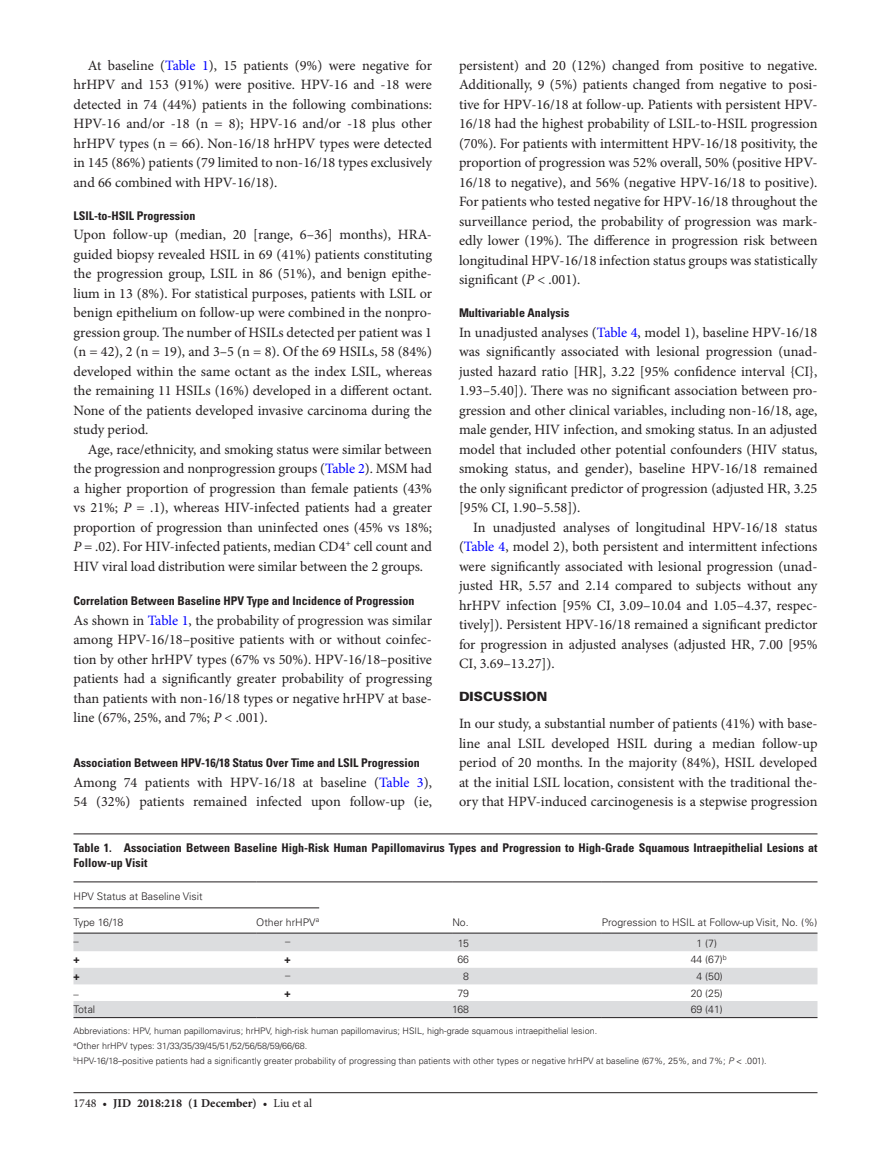
<style>
.page{position:relative;width:891px;height:1174px;background:#fff}
.page>*{position:absolute;margin:0;border:0;box-sizing:border-box;transform-origin:0 0}
.t1{font:14.25px/19.5px "Minion Pro";color:#231f20;text-align:justify}
.t2{font:900 12.75px "Univers LT Std";color:#231f20}
.t3{font:700 condensed 12px/15px "Univers LT Std";color:#231f20}
.t4{font:700 12px "Minion Pro";color:#231f20}
.t5{font:300 10.5px "Univers LT Std";color:#231f20}
.t6{font:700 10.5px "Univers LT Std";color:#231f20}
.t7{font:300 9px/15px "Univers LT Std";color:#231f20}
.t8{font:300 7.05px "Univers LT Std";color:#231f20}
.s1{font-style:italic}
.s2{color:#00f}
.s3{font-weight:400}
</style>
<div class="page">
<hr style="left:74px;top:1092px;width:744px;height:1px;background:#231f20">
<hr style="left:74px;top:833px;width:744px;height:1px;background:#231f20">
<svg style="left:74px;top:934px;width:744px;height:83px;fill:#dcdddf"></svg>
<hr style="left:74px;top:881px;width:182px;height:1px;background:#231f20">
<hr style="left:256px;top:881px;width:196px;height:1px;background:#231f20">
<hr style="left:452px;top:881px;width:150px;height:1px;background:#231f20">
<hr style="left:602px;top:881px;width:216px;height:1px;background:#231f20">
<hr style="left:74px;top:933px;width:182px;height:1px;background:#231f20">
<hr style="left:256px;top:933px;width:196px;height:1px;background:#231f20">
<hr style="left:452px;top:933px;width:150px;height:1px;background:#231f20">
<hr style="left:602px;top:933px;width:216px;height:1px;background:#231f20">
<hr style="left:452px;top:1017px;width:150px;height:1px;background:#231f20">
<hr style="left:602px;top:1017px;width:216px;height:1px;background:#231f20">
<hr style="left:74px;top:1017px;width:182px;height:1px;background:#231f20">
<hr style="left:256px;top:1017px;width:196px;height:1px;background:#231f20">
<hr style="left:74px;top:907px;width:245px;height:1px;background:#231f20">
<p class="t1" style="left:459px;top:55px;width:360px">persistent) and 20 (12%) changed from positive to negative.<br>Additionally, 9 (5%) patients changed from negative to posi&shy;tive for HPV-16/18 at follow-up. Patients with persistent HPV-16/18 had the highest probability of LSIL-to-HSIL progression (70%). For patients with intermittent HPV-16/18 positivity, the proportion of progression was 52% overall, 50% (positive HPV-16/18 to negative), and 56% (negative HPV-16/18 to positive).<br>For patients who tested negative for HPV-16/18 throughout the surveillance period, the probability of progression was mark&shy;edly lower (19%). The difference in progression risk between longitudinal HPV-16/18 infection status groups was statistically significant (<span class="s1">P</span> &lt; .001).</p>
<p class="t3" style="left:459px;top:305px;width:112px">Multivariable Analysis</p>
<p class="t1" style="left:459px;top:322px;width:360px">In unadjusted analyses (<span class="s2">Table 4</span>, model 1), baseline HPV-16/18 was significantly associated with lesional progression (unad&shy;justed hazard ratio [HR], 3.22 [95% confidence interval {CI}, 1.93–5.40]). There was no significant association between pro&shy;gression and other clinical variables, including non-16/18, age, male gender, HIV infection, and smoking status. In an adjusted model that included other potential confounders (HIV status, smoking status, and gender), baseline HPV-16/18 remained the only significant predictor of progression (adjusted HR, 3.25 [95% CI, 1.90–5.58]).</p>
<p class="t1" style="left:459px;top:517px;width:360px;text-indent:14px">In unadjusted analyses of longitudinal HPV-16/18 status (<span class="s2">Table 4</span>, model 2), both persistent and intermittent infections were significantly associated with lesional progression (unad&shy;justed HR, 5.57 and 2.14 compared to subjects without any hrHPV infection [95% CI, 3.09–10.04 and 1.05–4.37, respec&shy;tively]). Persistent HPV-16/18 remained a significant predictor for progression in adjusted analyses (adjusted HR, 7.00 [95% CI, 3.69–13.27]).</p>
<p class="t2" style="left:459px;top:689px;width:90px">DISCUSSION</p>
<p class="t1" style="left:459px;top:714px;width:360px">In our study, a substantial number of patients (41%) with base&shy;line anal LSIL developed HSIL during a median follow-up period of 20 months. In the majority (84%), HSIL developed at the initial LSIL location, consistent with the traditional the&shy;ory that HPV-induced carcinogenesis is a stepwise progression</p>
<p class="t3" style="left:74px;top:840px;width:745px">Table 1. Association Between Baseline High-Risk Human Papillomavirus Types and Progression to High-Grade Squamous Intraepithelial Lesions at<br>Follow-up Visit</p>
<p class="t5" style="left:74px;top:890px;width:131px">HPV Status at Baseline Visit</p>
<p class="t5" style="left:74px;top:916px;width:51px">Type 16/18</p>
<p class="t5" style="left:256px;top:916px;width:61px">Other hrHPV</p>
<p class="t5" style="left:452px;top:916px;width:18px">No.</p>
<p class="t5" style="left:602px;top:916px;width:217px">Progression to HSIL at Follow-up Visit, No. (%)</p>
<p class="t1" style="left:74px;top:55px;width:360px;text-indent:14px">At baseline (<span class="s2">Table 1</span>), 15 patients (9%) were negative for hrHPV and 153 (91%) were positive. HPV-16 and -18 were detected in 74 (44%) patients in the following combinations:<br>HPV-16 and/or -18 (n = 8); HPV-16 and/or -18 plus other hrHPV types (n = 66). Non-16/18 hrHPV types were detected in 145 (86%) patients (79 limited to non-16/18 types exclusively and 66 combined with HPV-16/18).</p>
<p class="t3" style="left:74px;top:208px;width:123px">LSIL-to-HSIL Progression</p>
<p class="t1" style="left:74px;top:225px;width:360px">Upon follow-up (median, 20 [range, 6–36] months), HRA&shy;guided biopsy revealed HSIL in 69 (41%) patients constituting the progression group, LSIL in 86 (51%), and benign epithe&shy;lium in 13 (8%). For statistical purposes, patients with LSIL or benign epithelium on follow-up were combined in the nonpro&shy;gression group. The number of HSILs detected per patient was 1 (n = 42), 2 (n = 19), and 3–5 (n = 8). Of the 69 HSILs, 58 (84%) developed within the same octant as the index LSIL, whereas the remaining 11 HSILs (16%) developed in a different octant.<br>None of the patients developed invasive carcinoma during the study period.</p>
<p class="t1" style="left:74px;top:439px;width:360px;text-indent:14px">Age, race/ethnicity, and smoking status were similar between the progression and nonprogression groups (<span class="s2">Table 2</span>). MSM had a higher proportion of progression than female patients (43% vs 21%; <span class="s1">P</span> = .1), whereas HIV-infected patients had a greater proportion of progression than uninfected ones (45% vs 18%; <span class="s1">P</span> = .02). For HIV-infected patients, median CD4<sup>+</sup> cell count and HIV viral load distribution were similar between the 2 groups.</p>
<p class="t3" style="left:74px;top:593px;width:342px">Correlation Between Baseline HPV Type and Incidence of Progression</p>
<p class="t1" style="left:74px;top:610px;width:360px">As shown in <span class="s2">Table 1</span>, the probability of progression was similar among HPV-16/18–positive patients with or without coinfec&shy;tion by other hrHPV types (67% vs 50%). HPV-16/18–positive patients had a significantly greater probability of progressing than patients with non-16/18 types or negative hrHPV at base&shy;line (67%, 25%, and 7%; <span class="s1">P</span> &lt; .001).</p>
<p class="t3" style="left:74px;top:755px;width:348px">Association Between HPV-16/18 Status Over Time and LSIL Progression</p>
<p class="t1" style="left:74px;top:772px;width:360px">Among 74 patients with HPV-16/18 at baseline (<span class="s2">Table 3</span>),<br>54 (32%) patients remained infected upon follow-up (ie,</p>
<p class="t8" style="left:316px;top:915px;width:5px">a</p>
<p class="t6" style="left:74px;top:931px;width:7px">_</p>
<p class="t6" style="left:285px;top:931px;width:7px">_</p>
<p class="t5" style="left:458px;top:937px;width:13px">15</p>
<p class="t5" style="left:697px;top:937px;width:22px">1 (7)</p>
<p class="t6" style="left:74px;top:953px;width:8px">+</p>
<p class="t6" style="left:285px;top:953px;width:8px">+</p>
<p class="t5" style="left:457px;top:953px;width:13px">66</p>
<p class="t5" style="left:691px;top:953px;width:38px">44 (67)<sup>b</sup></p>
<p class="t6" style="left:74px;top:970px;width:8px">+</p>
<p class="t6" style="left:285px;top:966px;width:7px">_</p>
<p class="t5" style="left:463px;top:970px;width:7px">8</p>
<p class="t5" style="left:697px;top:970px;width:28px">4 (50)</p>
<p class="t6" style="left:73px;top:984px;width:7px">_</p>
<p class="t6" style="left:285px;top:987px;width:8px">+</p>
<p class="t5" style="left:457px;top:986px;width:13px">79</p>
<p class="t5" style="left:691px;top:986px;width:34px">20 (25)</p>
<p class="t5" style="left:73px;top:1003px;width:23px">Total</p>
<p class="t5" style="left:452px;top:1003px;width:18px">168</p>
<p class="t5" style="left:691px;top:1003px;width:34px">69 (41)</p>
<p class="t7" style="left:74px;top:1024px;width:695px">Abbreviations: HPV, human papillomavirus; hrHPV, high-risk human papillomavirus; HSIL, high-grade squamous intraepithelial lesion.<br><sup>a</sup>Other hrHPV types: 31/33/35/39/45/51/52/56/58/59/66/68.<br><sup>b</sup>HPV-16/18–positive patients had a significantly greater probability of progressing than patients with other types or negative hrHPV at baseline (67%, 25%, and 7%; <span class="s1">P</span> &lt; .001).</p>
<p class="t4" style="left:74px;top:1094px;width:240px"><span class="s3">1748 •</span> JID 2018:218 (1 December) <span class="s3">• Liu et al</span></p>
</div>
